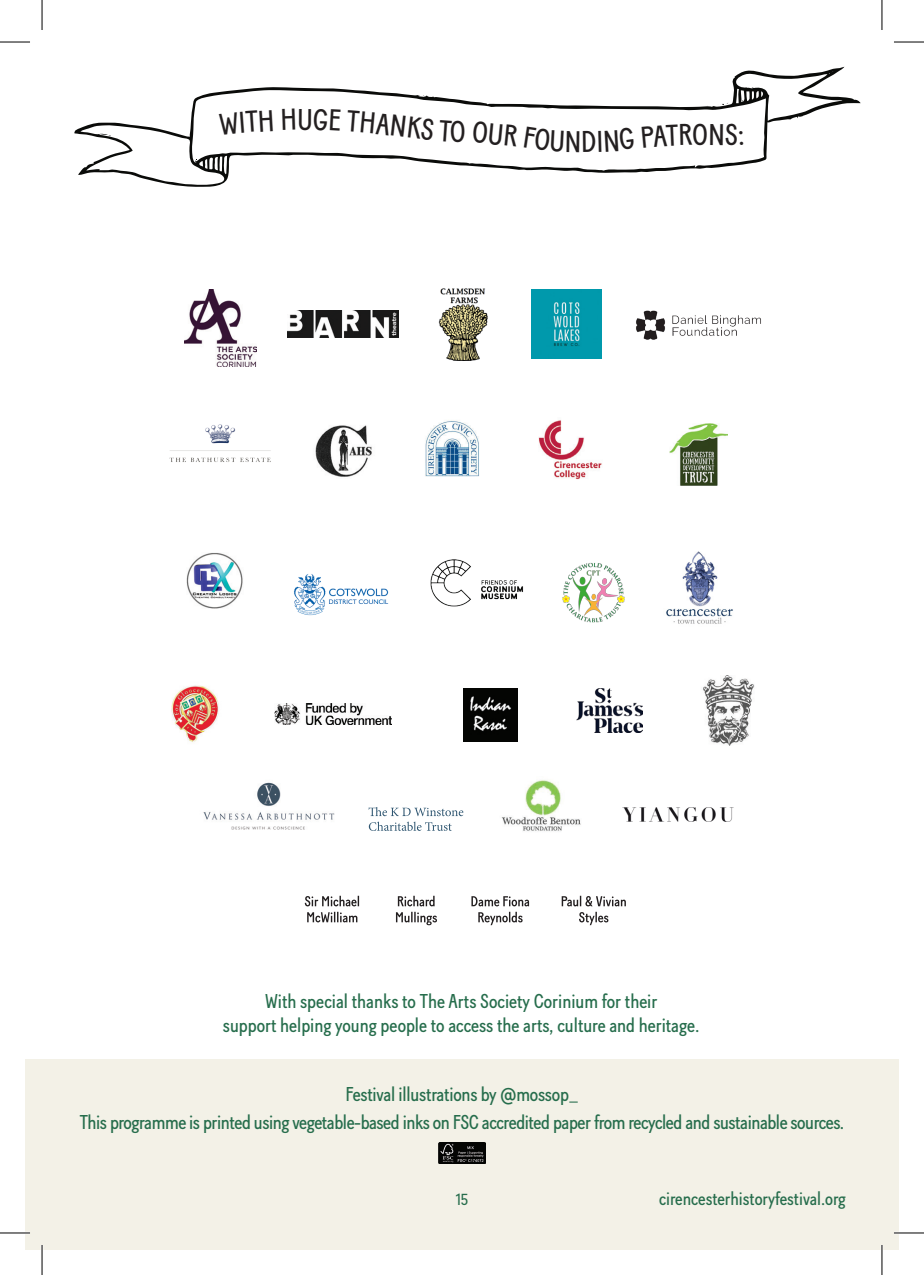
<style>
.page{position:relative;width:924px;height:1275px;background:#fff}
.page>*{position:absolute;margin:0;border:0;box-sizing:border-box;transform-origin:0 0}
.t1{font:condensed 30px "Baton Nouveau";color:#231f20}
.t2{font:condensed 20px/28px "Baton Nouveau";letter-spacing:-.01em;color:#266d4c;text-align:center}
.t3{font:condensed 18.8px "Baton Nouveau";color:#266d4c}
.t4{font:condensed 16px "Baton Nouveau";color:#266d4c}
</style>
<div class="page">
<div style="left:25px;top:1059px;width:873px;height:191px;background:#f0eee2"></div>
<svg style="left:74px;top:67px;width:786px;height:120px"></svg>
<svg style="left:192px;top:71px;width:650px;height:100px"></svg>
<img style="left:438px;top:1142px;width:47px;height:21px">
<img style="left:538px;top:420px;width:64px;height:60px">
<img style="left:184px;top:289px;width:72px;height:77px">
<img style="left:287px;top:311px;width:111px;height:26px">
<img style="left:438px;top:288px;width:50px;height:72px">
<img style="left:531px;top:289px;width:70px;height:70px">
<img style="left:624px;top:808px;width:109px;height:13px">
<img style="left:703px;top:675px;width:52px;height:70px">
<img style="left:425px;top:420px;width:54px;height:57px">
<img style="left:315px;top:425px;width:57px;height:52px">
<img style="left:463px;top:688px;width:54px;height:54px">
<img style="left:669px;top:424px;width:58px;height:62px">
<img style="left:171px;top:685px;width:48px;height:57px">
<img style="left:274px;top:703px;width:118px;height:21px">
<img style="left:501px;top:780px;width:80px;height:51px">
<img style="left:576px;top:688px;width:66px;height:44px">
<img style="left:169px;top:424px;width:102px;height:38px">
<svg style="left:304px;top:895px;width:55px;height:27px"></svg>
<svg style="left:396px;top:895px;width:41px;height:30px"></svg>
<svg style="left:471px;top:896px;width:58px;height:29px"></svg>
<svg style="left:561px;top:895px;width:64px;height:30px"></svg>
<img style="left:636px;top:310px;width:125px;height:30px">
<img style="left:666px;top:551px;width:67px;height:73px">
<img style="left:186px;top:553px;width:57px;height:56px">
<img style="left:562px;top:562px;width:63px;height:61px">
<img style="left:294px;top:574px;width:95px;height:42px">
<img style="left:430px;top:559px;width:94px;height:48px">
<img style="left:203px;top:782px;width:132px;height:48px">
<svg style="left:368px;top:807px;width:95px;height:24px"></svg>
<hr style="left:0;top:1231px;width:30px;height:3px;background:#fff">
<hr style="left:893px;top:1231px;width:30px;height:3px;background:#fff">
<hr style="left:41px;top:1245px;width:2px;height:30px;background:#fff">
<hr style="left:880px;top:1245px;width:2px;height:30px;background:#fff">
<hr style="left:0;top:42px;width:30px;height:1px;background:#000">
<hr style="left:893px;top:42px;width:30px;height:1px;background:#000">
<hr style="left:0;top:1232px;width:30px;height:1px;background:#000">
<hr style="left:893px;top:1232px;width:30px;height:1px;background:#000">
<hr style="left:42px;top:0;width:1px;height:30px;background:#000">
<hr style="left:42px;top:1245px;width:1px;height:30px;background:#000">
<hr style="left:881px;top:0;width:1px;height:30px;background:#000">
<hr style="left:881px;top:1245px;width:1px;height:30px;background:#000">
<svg style="left:80px;top:110px;width:193px;height:75px"></svg>
<svg style="left:282px;top:109px;width:13px;height:21px"></svg>
<svg style="left:314px;top:95px;width:434px;height:57px"></svg>
<h1 class="t1" style="left:297px;top:98px;width:17px">U</h1>
<h1 class="t1" style="left:449px;top:110px;width:17px">O</h1>
<h1 class="t1" style="left:691px;top:114px;width:18px">O</h1>
<h1 class="t1" style="left:724px;top:114px;width:15px">S</h1>
<p class="t2" style="left:223px;top:988px;width:478px;line-height:24px">With special thanks to The Arts Society Corinium for their<br>support helping young people to access the arts, culture and heritage.</p>
<p class="t2" style="left:80px;top:1079px;width:765px">Festival illustrations by @mossop_<br>This programme is printed using vegetable-based inks on FSC accredited paper from recycled and sustainable sources.</p>
<p class="t4" style="left:455px;top:1188px;width:14px">15</p>
<p class="t3" style="left:659px;top:1185px;width:188px">cirencesterhistoryfestival.org</p>
</div>
